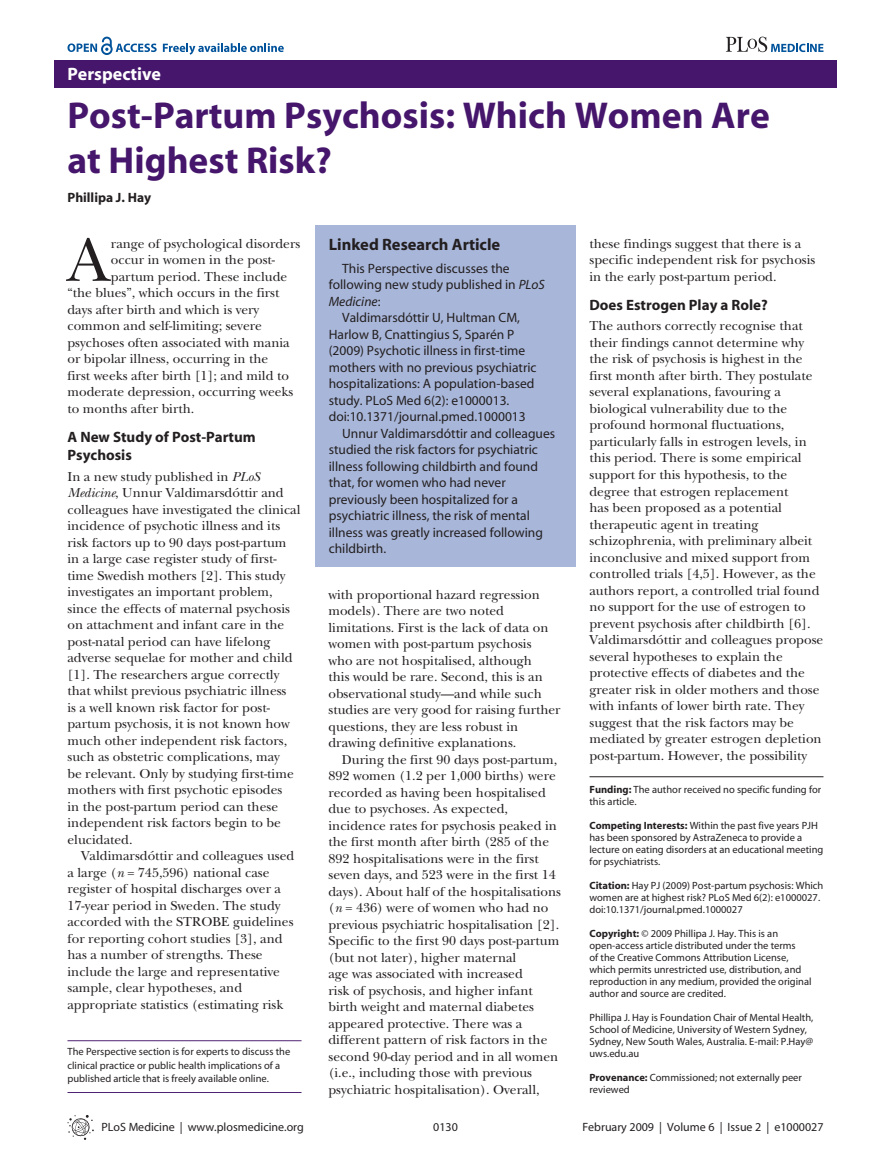
<style>
.page{position:relative;width:891px;height:1175px;background:#fff}
.page>*{position:absolute;margin:0;border:0;box-sizing:border-box;transform-origin:0 0}
.t1{font:500 63.45px "PLB Iserif";color:#231f20}
.t2{font:700 37.5px/45px "P Lo S Sans";color:#45166b}
.t3{font:700 18px "P Lo S Sans";color:#fff}
.t4{font:700 16.5px "P Lo S Sans";color:#231f20}
.t5{font:700 15px/18px "P Lo S Sans";color:#231f20}
.t6{font:500 13.5px/16.5px "PLB Iserif";color:#231f20}
.t7{font:13.5px "P Lo S Sans";color:#231f20}
.t8{font:700 13.5px "P Lo S Sans";color:#231f20}
.t9{font:italic 13.5px "P Lo S Sans";color:#231f20}
.t10{font:12px "P Lo S Sans";color:#231f20}
.t11{font:10.5px/12px "P Lo S Sans";color:#231f20}
.s1{font-weight:700}
.s2{font-style:italic}
.s3{font-style:normal}
</style>
<div class="page">
<svg style="left:68px;top:1115px;width:26px;height:24px"></svg>
<div style="left:54px;top:61px;width:783px;height:27px;background:#45166b"></div>
<svg style="left:163px;top:43px;width:121px;height:12px"></svg>
<svg style="left:68px;top:37px;width:89px;height:18px"></svg>
<svg style="left:726px;top:37px;width:98px;height:15px"></svg>
<hr style="left:590px;top:776px;width:234px;height:1px;background:#231f20">
<hr style="left:68px;top:1040px;width:234px;height:1px;background:#45166b">
<hr style="left:68px;top:1092px;width:234px;height:1px;background:#45166b">
<div style="left:315px;top:225px;width:261px;height:342px;background:#a8b6d9"></div>
<h3 class="t3" style="left:68px;top:67px;width:95px">Perspective</h3>
<h2 class="t2" style="left:68px;top:96px;width:704px">Post-Partum Psychosis: Which Women Are at Highest Risk?</h2>
<p class="t8" style="left:68px;top:192px;width:85px">Phillipa J. Hay</p>
<h1 class="t1" style="left:68px;top:234px;width:45px">A</h1>
<p class="t6" style="left:111px;top:236px;width:191px">range of psychological disorders</p>
<p class="t6" style="left:589px;top:236px;width:227px">these findings suggest that there is a specific independent risk for psychosis in the early post-partum period.</p>
<p class="t5" style="left:590px;top:297px;width:180px">Does Estrogen Play a Role?</p>
<p class="t6" style="left:590px;top:319px;width:235px">The authors correctly recognise that their findings cannot determine why the risk of psychosis is highest in the first month after birth. They postulate several explanations, favouring a biological vulnerability due to the profound hormonal fluctuations, particularly falls in estrogen levels, in this period. There is some empirical support for this hypothesis, to the degree that estrogen replacement<br>has been proposed as a potential therapeutic agent in treating schizophrenia, with preliminary albeit inconclusive and mixed support from controlled trials [4,5]. However, as the authors report, a controlled trial found no support for the use of estrogen to prevent psychosis after childbirth [6].<br>Valdimarsdóttir and colleagues propose several hypotheses to explain the protective effects of diabetes and the greater risk in older mothers and those with infants of lower birth rate. They suggest that the risk factors may be mediated by greater estrogen depletion post-partum. However, the possibility</p>
<p class="t11" style="left:590px;top:784px;width:233px"><span class="s1">Funding:</span> The author received no specific funding for this article.</p>
<p class="t11" style="left:590px;top:820px;width:235px"><span class="s1">Competing Interests:</span> Within the past five years PJH has been sponsored by AstraZeneca to provide a lecture on eating disorders at an educational meeting for psychiatrists.</p>
<p class="t11" style="left:590px;top:880px;width:235px"><span class="s1">Citation:</span> Hay PJ (2009) Post-partum psychosis: Which women are at highest risk? PLoS Med 6(2): e1000027. doi:10.1371/journal.pmed.1000027</p>
<p class="t11" style="left:590px;top:928px;width:224px"><span class="s1">Copyright:</span> © 2009 Phillipa J. Hay. This is an open-access article distributed under the terms<br>of the Creative Commons Attribution License, which permits unrestricted use, distribution, and reproduction in any medium, provided the original author and source are credited.</p>
<p class="t11" style="left:590px;top:1012px;width:225px">Phillipa J. Hay is Foundation Chair of Mental Health, School of Medicine, University of Western Sydney, Sydney, New South Wales, Australia. E-mail: P.Hay@ uws.edu.au</p>
<p class="t11" style="left:590px;top:1072px;width:214px"><span class="s1">Provenance:</span> Commissioned; not externally peer reviewed</p>
<p class="t4" style="left:329px;top:238px;width:173px">Linked Research Article</p>
<p class="t7" style="left:342px;top:263px;width:169px">This Perspective discusses the</p>
<p class="t7" style="left:329px;top:280px;width:218px">following new study published in <span class="s2">PLoS</span></p>
<p class="t9" style="left:329px;top:293px;width:53px">Medicine<span class="s3">:</span></p>
<p class="t7" style="left:342px;top:313px;width:179px">Valdimarsdóttir U, Hultman CM,</p>
<p class="t7" style="left:329px;top:329px;width:187px">Harlow B, Cnattingius S, Sparén P</p>
<p class="t7" style="left:329px;top:346px;width:198px">(2009) Psychotic illness in first-time</p>
<p class="t7" style="left:329px;top:362px;width:209px">mothers with no previous psychiatric</p>
<p class="t7" style="left:329px;top:379px;width:207px">hospitalizations: A population-based</p>
<p class="t7" style="left:329px;top:395px;width:182px">study. PLoS Med 6(2): e1000013.</p>
<p class="t7" style="left:329px;top:412px;width:199px">doi:10.1371/journal.pmed.1000013</p>
<p class="t7" style="left:342px;top:428px;width:214px">Unnur Valdimarsdóttir and colleagues</p>
<p class="t7" style="left:329px;top:445px;width:211px">studied the risk factors for psychiatric</p>
<p class="t7" style="left:329px;top:461px;width:211px">illness following childbirth and found</p>
<p class="t7" style="left:329px;top:478px;width:179px">that, for women who had never</p>
<p class="t7" style="left:329px;top:494px;width:191px">previously been hospitalized for a</p>
<p class="t7" style="left:329px;top:511px;width:203px">psychiatric illness, the risk of mental</p>
<p class="t7" style="left:329px;top:527px;width:216px">illness was greatly increased following</p>
<p class="t7" style="left:329px;top:544px;width:59px">childbirth.</p>
<p class="t6" style="left:111px;top:252px;width:166px">occur in women in the post-</p>
<p class="t6" style="left:111px;top:269px;width:178px">partum period. These include</p>
<p class="t6" style="left:68px;top:285px;width:213px">“the blues”, which occurs in the first</p>
<p class="t6" style="left:68px;top:302px;width:193px">days after birth and which is very</p>
<p class="t6" style="left:68px;top:318px;width:196px">common and self-limiting; severe</p>
<p class="t6" style="left:68px;top:335px;width:224px">psychoses often associated with mania</p>
<p class="t6" style="left:68px;top:351px;width:202px">or bipolar illness, occurring in the</p>
<p class="t6" style="left:68px;top:368px;width:223px">first weeks after birth [1]; and mild to</p>
<p class="t6" style="left:68px;top:384px;width:227px">moderate depression, occurring weeks</p>
<p class="t6" style="left:68px;top:401px;width:128px">to months after birth.</p>
<p class="t5" style="left:68px;top:429px;width:190px">A New Study of Post-Partum<br>Psychosis</p>
<p class="t6" style="left:68px;top:469px;width:235px">In a new study published in <span class="s2">PLoS Medicine</span>, Unnur Valdimarsdóttir and colleagues have investigated the clinical incidence of psychotic illness and its risk factors up to 90 days post-partum in a large case register study of first&shy;time Swedish mothers [2]. This study investigates an important problem, since the effects of maternal psychosis on attachment and infant care in the post-natal period can have lifelong adverse sequelae for mother and child [1]. The researchers argue correctly that whilst previous psychiatric illness<br>is a well known risk factor for post&shy;partum psychosis, it is not known how much other independent risk factors, such as obstetric complications, may<br>be relevant. Only by studying first-time mothers with first psychotic episodes<br>in the post-partum period can these independent risk factors begin to be elucidated.</p>
<p class="t6" style="left:68px;top:848px;width:228px;text-indent:14px">Valdimarsdóttir and colleagues used a large (<span class="s2">n</span> = 745,596) national case register of hospital discharges over a 17-year period in Sweden. The study accorded with the STROBE guidelines for reporting cohort studies [3], and has a number of strengths. These include the large and representative sample, clear hypotheses, and appropriate statistics (estimating risk</p>
<p class="t6" style="left:328px;top:587px;width:234px">with proportional hazard regression models). There are two noted limitations. First is the lack of data on women with post-partum psychosis<br>who are not hospitalised, although<br>this would be rare. Second, this is an observational study—and while such studies are very good for raising further questions, they are less robust in drawing definitive explanations.</p>
<p class="t6" style="left:328px;top:752px;width:234px;text-indent:14px">During the first 90 days post-partum, 892 women (1.2 per 1,000 births) were recorded as having been hospitalised due to psychoses. As expected, incidence rates for psychosis peaked in the first month after birth (285 of the 892 hospitalisations were in the first seven days, and 523 were in the first 14 days). About half of the hospitalisations (<span class="s2">n</span> = 436) were of women who had no previous psychiatric hospitalisation [2].<br>Specific to the first 90 days post-partum (but not later), higher maternal<br>age was associated with increased<br>risk of psychosis, and higher infant birth weight and maternal diabetes appeared protective. There was a different pattern of risk factors in the second 90-day period and in all women (i.e., including those with previous psychiatric hospitalisation). Overall,</p>
<p class="t11" style="left:68px;top:1045px;width:224px;line-height:13.5px">The Perspective section is for experts to discuss the clinical practice or public health implications of a published article that is freely available online.</p>
<p class="t10" style="left:102px;top:1122px;width:204px">PLoS Medicine | www.plosmedicine.org</p>
<p class="t10" style="left:433px;top:1122px;width:26px">0130</p>
<p class="t10" style="left:582px;top:1122px;width:243px">February 2009 | Volume 6 | Issue 2 | e1000027</p>
</div>
